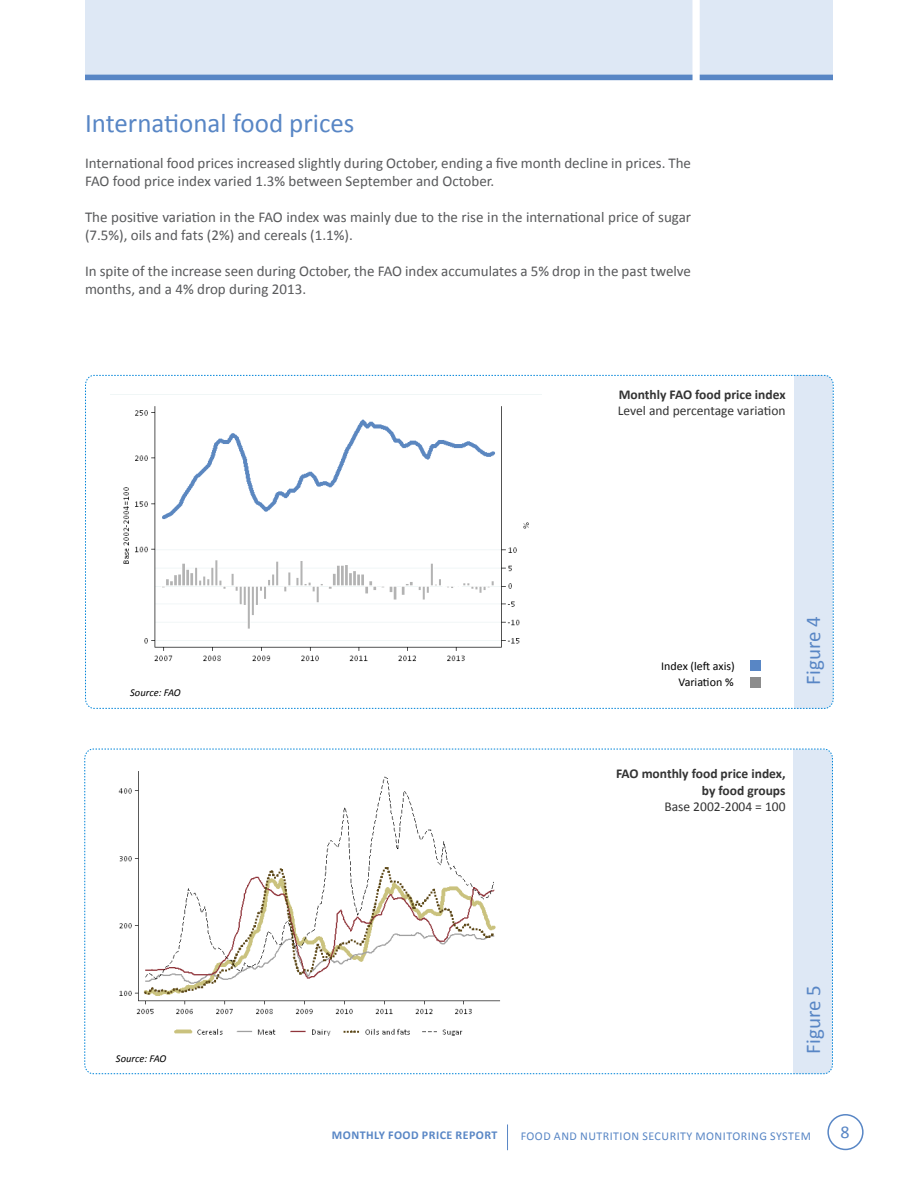
<style>
.page{position:relative;width:918px;height:1188px;background:#fff}
.page>*{position:absolute;margin:0;border:0;box-sizing:border-box;transform-origin:0 0}
.t1{font:27px "Calibri";color:#5886c5}
.t2{font:21px "Calibri";color:#5886c5}
.t3{font:18px "Calibri";color:#5886c5}
.t4{font:15px/18px "Calibri";color:#58595b}
.t5{font:700 13.5px/16.2px "Calibri";color:#333;text-align:right}
.t6{font:13.5px "Calibri";color:#333}
.t7{font:12px "Calibri";letter-spacing:.04em;color:#5886c5}
.t8{font:12px/16px "Calibri";color:#000;text-align:right}
.t9{font:700 12px "Calibri";letter-spacing:.04em;color:#5886c5}
.t10{font:italic 10.5px "Calibri";color:#000}
</style>
<div class="page">
<div style="left:827px;top:1114px;width:37px;height:36px;border:2px solid #5886c5;border-radius:50%"></div>
<svg style="left:507px;top:1124px;width:1px;height:26px"></svg>
<div style="left:85px;top:0;width:748px;height:75px;background:#dee8f5"></div>
<div style="left:85px;top:75px;width:748px;height:5px;background:#5886c5"></div>
<svg style="left:85px;top:375px;width:749px;height:334px"></svg>
<svg style="left:84px;top:748px;width:749px;height:326px"></svg>
<div style="left:751px;top:661px;width:10px;height:10px;background:#5886c5"></div>
<div style="left:751px;top:677px;width:10px;height:11px;background:#8c8c8c"></div>
<div style="left:219px;top:672px;width:202px;height:19px;background:#fff"></div>
<img style="left:105px;top:764px;width:395px;height:279px">
<h1 class="t1" style="left:85px;top:106px;width:271px">International food prices</h1>
<p class="t4" style="left:85px;top:154px;width:608px">International food prices increased slightly during October, ending a five month decline in prices. The<br>FAO food price index varied 1.3% between September and October.</p>
<p class="t4" style="left:85px;top:208px;width:608px">The positive variation in the FAO index was mainly due to the rise in the international price of sugar (7.5%), oils and fats (2%) and cereals (1.1%).</p>
<p class="t4" style="left:85px;top:262px;width:608px">In spite of the increase seen during October, the FAO index accumulates a 5% drop in the past twelve months, and a 4% drop during 2013.</p>
<p class="t10" style="left:130px;top:685px;width:52px">Source: FAO</p>
<p class="t10" style="left:116px;top:1051px;width:52px">Source: FAO</p>
<p class="t5" style="left:619px;top:386px;width:168px">Monthly FAO food price index</p>
<p class="t6" style="left:618px;top:402px;width:169px">Level and percentage variation</p>
<p class="t8" style="left:661px;top:658px;width:75px">Index (left axis)<br>Variation %</p>
<h2 class="t2" style="left:800px;top:685px;width:70px;rotate:-90deg">Figure 4</h2>
<p class="t5" style="left:616px;top:766px;width:171px">FAO monthly food price index, by food groups</p>
<p class="t6" style="left:664px;top:798px;width:123px">Base 2002-2004 = 100</p>
<h2 class="t2" style="left:800px;top:1054px;width:70px;rotate:-90deg">Figure 5</h2>
<p class="t9" style="left:332px;top:1127px;width:20px">Monthl</p>
<p class="t9" style="left:379px;top:1127px;width:85px">y Food Price Repo</p>
<p class="t9" style="left:485px;top:1127px;width:13px">rt</p>
<p class="t7" style="left:521px;top:1128px;width:290px">Foo d and nutritio n security mo nitori ng system</p>
<p class="t3" style="left:841px;top:1121px;width:11px">8</p>
</div>
